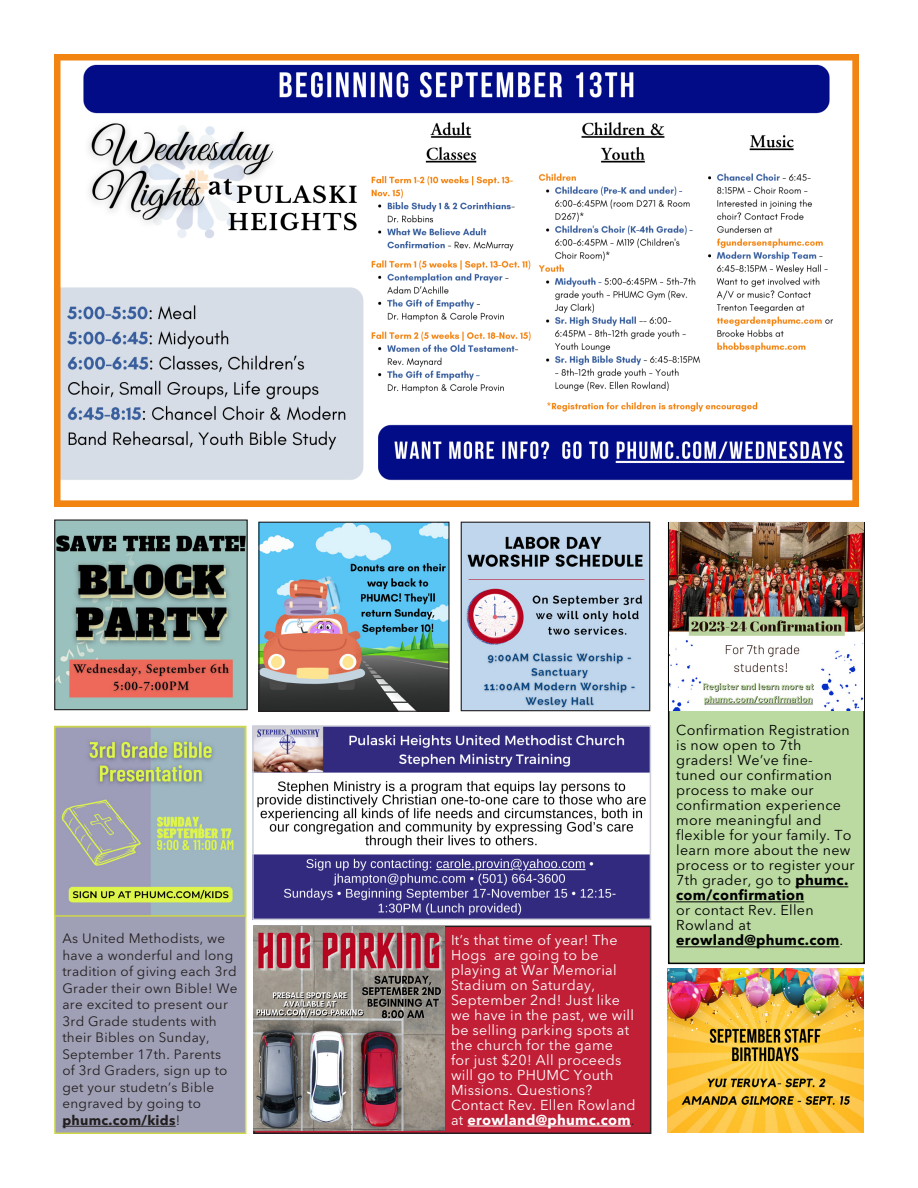
<style>
.page{position:relative;width:918px;height:1188px;background:#fff}
.page>*{position:absolute;margin:0;border:0;box-sizing:border-box;transform-origin:0 0}
.t1{font:14.25px/15px "Avenir Next LT Pro";letter-spacing:.02em;color:#fff}
.t2{font:14.25px/15px "Avenir Next LT Pro";letter-spacing:.02em;color:#000}
.t3{font:700 14.25px "Avenir Next LT Pro";letter-spacing:.02em;color:#000}
.t4{font:13.5px/16.5px "Avenir Next LT Pro";letter-spacing:.02em;color:#231f20}
.s1{font-weight:700}
.s2{font-weight:400}
.s3{color:#231f20}
</style>
<div class="page">
<div style="left:55px;top:727px;width:191px;height:406px;background:#9fa0b5"></div>
<hr style="left:62px;top:1126px;width:114px;height:1px;background:#231f20">
<div style="left:54px;top:726px;width:192px;height:408px;border:2px solid #cfd748"></div>
<div style="left:669px;top:523px;width:195px;height:440px;background:#bbdaa2"></div>
<hr style="left:795px;top:886px;width:53px;height:1px;background:#000">
<hr style="left:676px;top:901px;width:128px;height:1px;background:#000">
<hr style="left:676px;top:946px;width:164px;height:1px;background:#000">
<div style="left:668px;top:522px;width:197px;height:442px;border:2px solid #000"></div>
<img style="left:463px;top:524px;width:185px;height:185px">
<div style="left:461px;top:522px;width:189px;height:189px;border:1px solid #231f20"></div>
<img style="left:260px;top:524px;width:188px;height:186px">
<div style="left:258px;top:522px;width:192px;height:190px;border:1px solid #231f20"></div>
<img style="left:56px;top:521px;width:190px;height:187px">
<div style="left:54px;top:519px;width:194px;height:191px;border:1px solid #231f20"></div>
<img style="left:54px;top:54px;width:805px;height:453px">
<img style="left:669px;top:522px;width:195px;height:189px">
<img style="left:668px;top:969px;width:195px;height:164px">
<img style="left:61px;top:729px;width:182px;height:185px">
<div style="left:54px;top:726px;width:192px;height:191px;border:2px solid #cfd748"></div>
<div style="left:254px;top:926px;width:397px;height:207px;background:#c01f36"></div>
<hr style="left:468px;top:1126px;width:163px;height:1px;background:#fff">
<div style="left:253px;top:926px;width:398px;height:208px;border:2px solid #231f20"></div>
<img style="left:254px;top:927px;width:190px;height:204px">
<img style="left:255px;top:728px;width:393px;height:189px">
<div style="left:252px;top:725px;width:399px;height:195px;border:2px solid #ccced9"></div>
<p class="t4" style="left:62px;top:930px;width:177px">As United Methodists, we have a wonderful and long tradition of giving each 3rd<br>Grader their own Bible! We are excited to present our<br>3rd Grade students with their Bibles on Sunday,<br>September 17th. Parents<br>of 3rd Graders, sign up to get your studetn’s Bible engraved by going to <span class="s1">phumc.com/kids</span>!</p>
<p class="t2" style="left:676px;top:723px;width:180px">Confirmation Registration is now open to 7th graders! We’ve fine&shy;tuned our confirmation process to make our confirmation experience more meaningful and flexible for your family. To learn more about the new process or to register your<br>7th grader, go to <span class="s1">phumc. com/confirmation<br></span>or contact Rev. Ellen<br>Rowland at</p>
<p class="t1" style="left:451px;top:932px;width:168px">It’s that time of year! The</p>
<p class="t3" style="left:676px;top:932px;width:169px">erowland@phumc.com<span class="s2">.</span></p>
<p class="t1" style="left:451px;top:947px;width:186px">Hogs are going to be playing at War Memorial<br>Stadium on Saturday,<br>September 2nd! Just like we have in the past, we will be selling parking spots at the church for the game<br>for just $20! All proceeds will go to PHUMC Youth<br>Missions. Questions?<br>Contact Rev. Ellen Rowland at <span class="s1">erowland@phumc.com</span><span class="s3">.</span></p>
</div>
